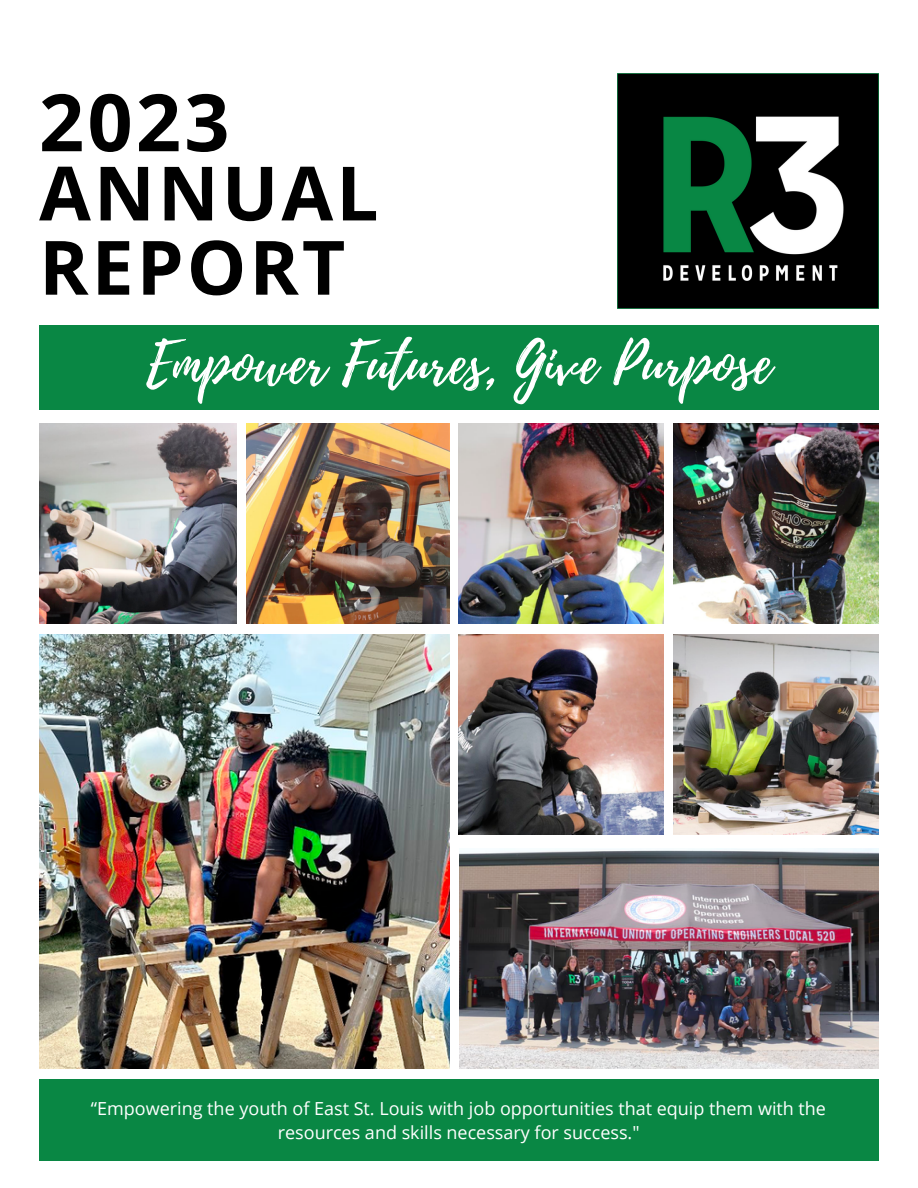
<style>
.page{position:relative;width:918px;height:1188px;background:#fff}
.page>*{position:absolute;margin:0;border:0;box-sizing:border-box;transform-origin:0 0}
.t1{font:700 79.2px "Open Sans";color:#000}
.t2{font:700 75px/74.2px "Open Sans";letter-spacing:.04em;color:#000}
.t3{font:57px "Playlist Script";color:#fff}
.t4{font:18px/24.8px "Open Sans";color:#fff;text-align:center}
</style>
<div class="page">
<img style="left:39px;top:423px;width:198px;height:200px">
<img style="left:39px;top:634px;width:411px;height:435px">
<img style="left:459px;top:848px;width:420px;height:221px">
<img style="left:247px;top:423px;width:202px;height:200px">
<div style="left:39px;top:325px;width:840px;height:85px;background:#098744"></div>
<img style="left:674px;top:635px;width:204px;height:200px">
<img style="left:459px;top:635px;width:205px;height:200px">
<img style="left:459px;top:423px;width:205px;height:200px">
<img style="left:674px;top:423px;width:204px;height:200px">
<div style="left:39px;top:1080px;width:840px;height:81px;background:#098744"></div>
<img style="left:618px;top:74px;width:261px;height:235px">
<p class="t1" style="left:39px;top:67px;width:192px">2023</p>
<p class="t2" style="left:39px;top:154px;width:341px">ANNUAL<br>REPORT</p>
<p class="t3" style="left:146px;top:323px;width:627px">Empower Futures, Give Purpose</p>
<p class="t4" style="left:91px;top:1095px;width:737px">“Empowering the youth of East St. Louis with job opportunities that equip them with the resources and skills necessary for success."</p>
</div>
